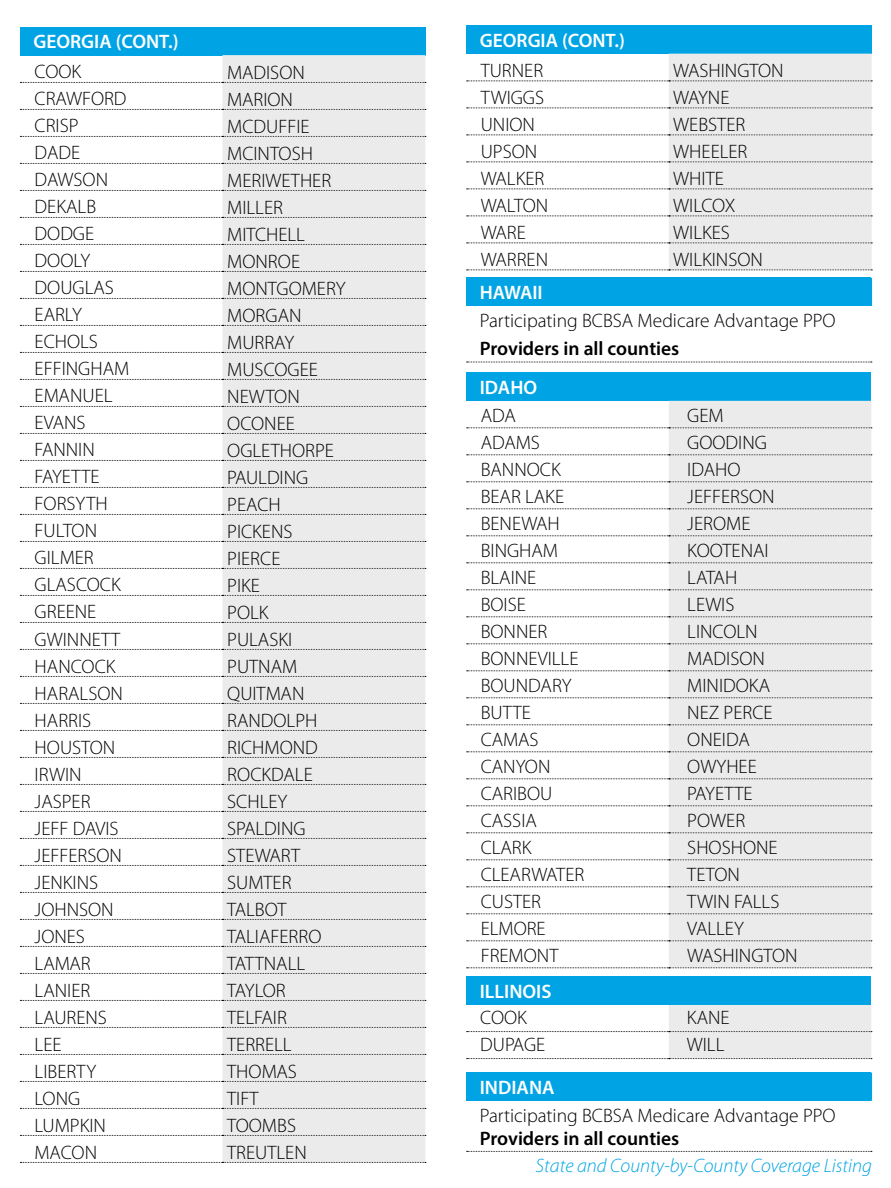
<style>
.page{position:relative;width:891px;height:1188px;background:#fff}
.page>*{position:absolute;margin:0;border:0;box-sizing:border-box;transform-origin:0 0}
.t1{font:300 19.5px/27px "Myriad Pro";color:#000}
.t2{font:600 19.5px "Myriad Pro";color:#fff}
.t3{font:600 19.5px "Myriad Pro";color:#000}
.t4{font:italic 300 19.5px "Myriad Pro";color:#00a4e4}
</style>
<div class="page">
<div style="left:20px;top:27px;width:405px;height:28px;background:#00a4e4"></div>
<div style="left:222px;top:55px;width:203px;height:1107px;background:#ebebec"></div>
<svg style="left:20px;top:82px;width:406px;height:1px"></svg>
<svg style="left:20px;top:109px;width:406px;height:1px"></svg>
<svg style="left:20px;top:163px;width:406px;height:1px"></svg>
<svg style="left:20px;top:190px;width:406px;height:1px"></svg>
<svg style="left:20px;top:217px;width:406px;height:1px"></svg>
<svg style="left:20px;top:244px;width:406px;height:1px"></svg>
<svg style="left:20px;top:271px;width:406px;height:1px"></svg>
<svg style="left:20px;top:298px;width:406px;height:1px"></svg>
<svg style="left:20px;top:325px;width:406px;height:1px"></svg>
<svg style="left:20px;top:352px;width:406px;height:1px"></svg>
<svg style="left:20px;top:379px;width:406px;height:1px"></svg>
<svg style="left:20px;top:406px;width:406px;height:1px"></svg>
<svg style="left:20px;top:433px;width:406px;height:1px"></svg>
<svg style="left:20px;top:460px;width:406px;height:1px"></svg>
<svg style="left:20px;top:487px;width:406px;height:1px"></svg>
<svg style="left:20px;top:514px;width:406px;height:1px"></svg>
<svg style="left:20px;top:541px;width:406px;height:1px"></svg>
<svg style="left:20px;top:568px;width:406px;height:1px"></svg>
<svg style="left:20px;top:595px;width:406px;height:1px"></svg>
<svg style="left:20px;top:622px;width:406px;height:1px"></svg>
<svg style="left:20px;top:649px;width:406px;height:1px"></svg>
<svg style="left:20px;top:676px;width:406px;height:1px"></svg>
<svg style="left:20px;top:703px;width:406px;height:1px"></svg>
<svg style="left:20px;top:730px;width:406px;height:1px"></svg>
<svg style="left:20px;top:757px;width:406px;height:1px"></svg>
<svg style="left:20px;top:784px;width:406px;height:1px"></svg>
<svg style="left:20px;top:811px;width:406px;height:1px"></svg>
<svg style="left:20px;top:838px;width:406px;height:1px"></svg>
<svg style="left:20px;top:865px;width:406px;height:1px"></svg>
<svg style="left:20px;top:892px;width:406px;height:1px"></svg>
<svg style="left:20px;top:919px;width:406px;height:1px"></svg>
<svg style="left:20px;top:946px;width:406px;height:1px"></svg>
<svg style="left:20px;top:973px;width:406px;height:1px"></svg>
<svg style="left:20px;top:1000px;width:406px;height:1px"></svg>
<svg style="left:20px;top:1027px;width:406px;height:1px"></svg>
<svg style="left:20px;top:1054px;width:406px;height:1px"></svg>
<svg style="left:20px;top:1081px;width:406px;height:1px"></svg>
<svg style="left:20px;top:1108px;width:406px;height:1px"></svg>
<svg style="left:20px;top:1135px;width:406px;height:1px"></svg>
<svg style="left:20px;top:1162px;width:406px;height:1px"></svg>
<svg style="left:20px;top:136px;width:406px;height:1px"></svg>
<div style="left:466px;top:26px;width:406px;height:28px;background:#00a4e4"></div>
<div style="left:669px;top:54px;width:203px;height:216px;background:#ebebec"></div>
<svg style="left:467px;top:81px;width:405px;height:1px"></svg>
<svg style="left:467px;top:108px;width:405px;height:1px"></svg>
<svg style="left:467px;top:162px;width:405px;height:1px"></svg>
<svg style="left:467px;top:189px;width:405px;height:1px"></svg>
<svg style="left:467px;top:216px;width:405px;height:1px"></svg>
<svg style="left:467px;top:243px;width:405px;height:1px"></svg>
<svg style="left:467px;top:270px;width:405px;height:1px"></svg>
<svg style="left:467px;top:135px;width:405px;height:1px"></svg>
<div style="left:466px;top:278px;width:405px;height:28px;background:#00a4e4"></div>
<svg style="left:467px;top:362px;width:405px;height:1px"></svg>
<svg style="left:871px;top:278px;width:1px;height:28px"></svg>
<div style="left:466px;top:373px;width:405px;height:28px;background:#00a4e4"></div>
<div style="left:669px;top:401px;width:202px;height:566px;background:#ebebec"></div>
<svg style="left:467px;top:427px;width:405px;height:1px"></svg>
<svg style="left:467px;top:454px;width:405px;height:1px"></svg>
<svg style="left:467px;top:481px;width:405px;height:1px"></svg>
<svg style="left:467px;top:508px;width:405px;height:1px"></svg>
<svg style="left:467px;top:535px;width:405px;height:1px"></svg>
<svg style="left:467px;top:562px;width:405px;height:1px"></svg>
<svg style="left:467px;top:589px;width:405px;height:1px"></svg>
<svg style="left:467px;top:616px;width:405px;height:1px"></svg>
<svg style="left:467px;top:643px;width:405px;height:1px"></svg>
<svg style="left:467px;top:670px;width:405px;height:1px"></svg>
<svg style="left:467px;top:724px;width:405px;height:1px"></svg>
<svg style="left:467px;top:751px;width:405px;height:1px"></svg>
<svg style="left:467px;top:778px;width:405px;height:1px"></svg>
<svg style="left:467px;top:805px;width:405px;height:1px"></svg>
<svg style="left:467px;top:832px;width:405px;height:1px"></svg>
<svg style="left:467px;top:697px;width:405px;height:1px"></svg>
<svg style="left:467px;top:859px;width:405px;height:1px"></svg>
<svg style="left:467px;top:886px;width:405px;height:1px"></svg>
<svg style="left:467px;top:913px;width:405px;height:1px"></svg>
<svg style="left:467px;top:940px;width:405px;height:1px"></svg>
<svg style="left:467px;top:967px;width:405px;height:1px"></svg>
<div style="left:466px;top:1073px;width:405px;height:28px;background:#00a4e4"></div>
<svg style="left:467px;top:1151px;width:405px;height:1px"></svg>
<svg style="left:871px;top:1073px;width:1px;height:28px"></svg>
<div style="left:466px;top:977px;width:405px;height:28px;background:#00a4e4"></div>
<svg style="left:467px;top:1005px;width:405px;height:54px"></svg>
<p class="t2" style="left:33px;top:29px;width:147px">GEORGIA (CONT.)</p>
<p class="t2" style="left:480px;top:28px;width:147px">GEORGIA (CONT.)</p>
<p class="t1" style="left:35px;top:59px;width:96px">COOK<br>CRAWFORD<br>CRISP<br>DADE<br>DAWSON<br>DEKALB<br>DODGE<br>DOOLY<br>DOUGLAS<br>EARLY<br>ECHOLS<br>EFFINGHAM<br>EMANUEL<br>EVANS<br>FANNIN<br>FAYETTE<br>FORSYTH<br>FULTON<br>GILMER<br>GLASCOCK<br>GREENE<br>GWINNETT<br>HANCOCK<br>HARALSON<br>HARRIS<br>HOUSTON<br>IRWIN<br>JASPER<br>JEFF DAVIS<br>JEFFERSON<br>JENKINS<br>JOHNSON<br>JONES<br>LAMAR<br>LANIER<br>LAURENS<br>LEE<br>LIBERTY<br>LONG<br>LUMPKIN<br>MACON</p>
<p class="t1" style="left:227px;top:59px;width:120px">MADISON<br>MARION<br>MCDUFFIE<br>MCINTOSH<br>MERIWETHER<br>MILLER<br>MITCHELL<br>MONROE<br>MONTGOMERY<br>MORGAN<br>MURRAY<br>MUSCOGEE<br>NEWTON<br>OCONEE<br>OGLETHORPE<br>PAULDING<br>PEACH<br>PICKENS<br>PIERCE<br>PIKE<br>POLK<br>PULASKI<br>PUTNAM<br>QUITMAN<br>RANDOLPH<br>RICHMOND<br>ROCKDALE<br>SCHLEY<br>SPALDING<br>STEWART<br>SUMTER<br>TALBOT<br>TALIAFERRO<br>TATTNALL<br>TAYLOR<br>TELFAIR<br>TERRELL<br>THOMAS<br>TIFT<br>TOOMBS<br>TREUTLEN</p>
<p class="t1" style="left:481px;top:57px;width:69px">TURNER<br>TWIGGS<br>UNION<br>UPSON<br>WALKER<br>WALTON<br>WARE<br>WARREN</p>
<p class="t1" style="left:673px;top:57px;width:112px">WASHINGTON<br>WAYNE<br>WEBSTER<br>WHEELER<br>WHITE<br>WILCOX<br>WILKES<br>WILKINSON</p>
<p class="t2" style="left:480px;top:280px;width:64px">HAWAII</p>
<p class="t1" style="left:480px;top:308px;width:357px">Participating BCBSA Medicare Advantage PPO</p>
<p class="t3" style="left:480px;top:336px;width:201px">Providers in all counties</p>
<p class="t2" style="left:480px;top:375px;width:59px">IDAHO</p>
<p class="t1" style="left:481px;top:402px;width:105px">ADA<br>ADAMS<br>BANNOCK<br>BEAR LAKE<br>BENEWAH<br>BINGHAM<br>BLAINE<br>BOISE<br>BONNER<br>BONNEVILLE<br>BOUNDARY<br>BUTTE<br>CAMAS<br>CANYON<br>CARIBOU<br>CASSIA<br>CLARK<br>CLEARWATER<br>CUSTER<br>ELMORE<br>FREMONT</p>
<p class="t1" style="left:687px;top:403px;width:112px">GEM<br>GOODING<br>IDAHO<br>JEFFERSON<br>JEROME<br>KOOTENAI<br>LATAH<br>LEWIS<br>LINCOLN<br>MADISON<br>MINIDOKA<br>NEZ PERCE<br>ONEIDA<br>OWYHEE<br>PAYETTE<br>POWER<br>SHOSHONE<br>TETON<br>TWIN FALLS<br>VALLEY<br>WASHINGTON</p>
<p class="t2" style="left:480px;top:979px;width:73px">ILLINOIS</p>
<p class="t1" style="left:480px;top:1005px;width:67px">COOK<br>DUPAGE</p>
<p class="t1" style="left:687px;top:1005px;width:44px">KANE<br>WILL</p>
<p class="t2" style="left:480px;top:1075px;width:76px">INDIANA</p>
<p class="t1" style="left:480px;top:1102px;width:357px">Participating BCBSA Medicare Advantage PPO</p>
<p class="t3" style="left:480px;top:1126px;width:201px">Providers in all counties</p>
<p class="t4" style="left:536px;top:1156px;width:338px">State and County-by-County Coverage Listing</p>
</div>
